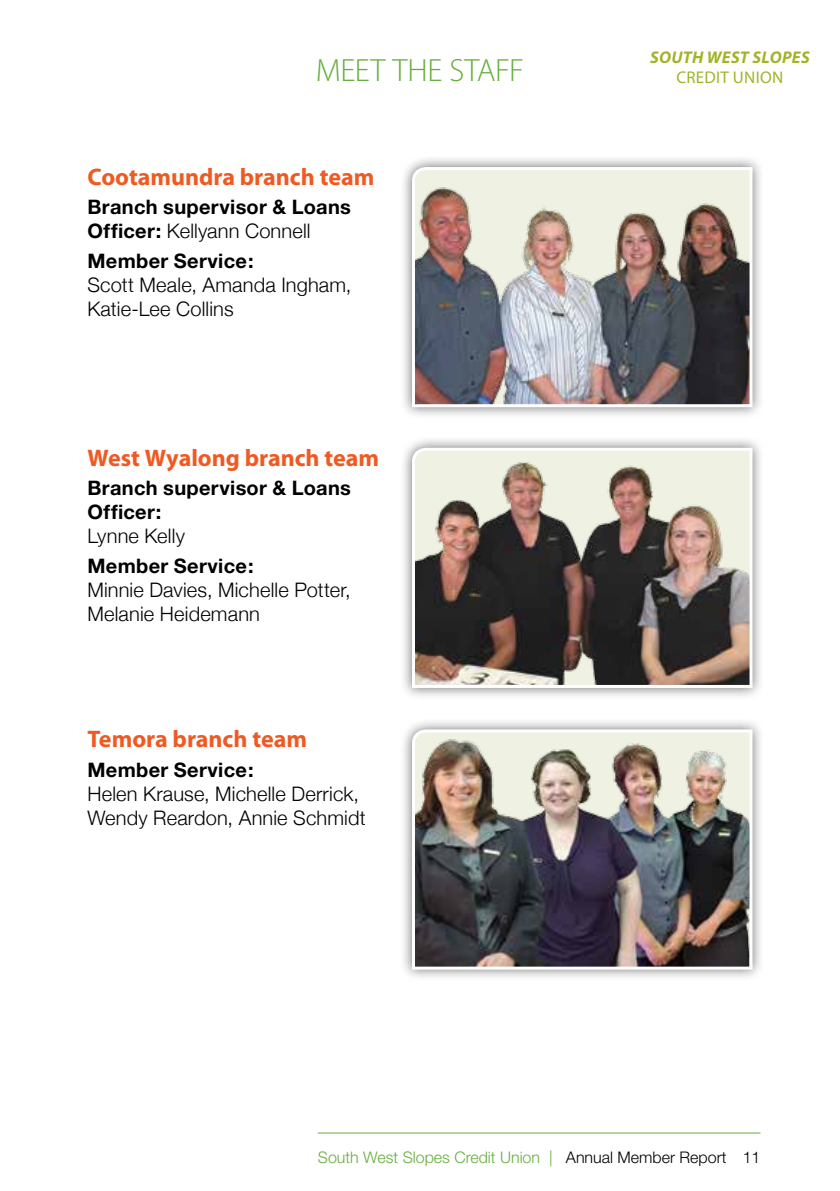
<style>
.page{position:relative;width:840px;height:1191px;background:#fff}
.page>*{position:absolute;margin:0;border:0;box-sizing:border-box;transform-origin:0 0}
.t1{font:300 32.2px "Myriad Pro";letter-spacing:-.015em;color:#66ae3d}
.t2{font:700 24px "Myriad Pro";color:#f05a22}
.t3{font:300 20px/24px "Helvetica Neue";letter-spacing:.01em;color:#000}
.t4{font:700 20px/24px "Helvetica Neue CE";letter-spacing:.015em;color:#000}
.t5{font:italic 700 17px "Myriad Pro";letter-spacing:.02em;color:#a1b427}
.t6{font:17px "Myriad Pro";letter-spacing:.02em;color:#a1b427}
.t7{font:300 16px "Helvetica Neue CE";color:#66ae3d}
.s1{font-family:"Helvetica Neue CE";font-weight:700}
.s2{color:#000}
</style>
<div class="page">
<hr style="left:317px;top:1132px;width:443px;height:1px;background:#66ae3d">
<div style="left:400px;top:155px;width:364px;height:264px;background:#000;opacity:.55"></div>
<img style="left:410px;top:165px;width:343px;height:244px">
<div style="left:400px;top:436px;width:364px;height:264px;background:#000;opacity:.55"></div>
<img style="left:410px;top:446px;width:343px;height:243px">
<div style="left:400px;top:717px;width:364px;height:264px;background:#000;opacity:.55"></div>
<img style="left:410px;top:728px;width:343px;height:243px">
<h1 class="t1" style="left:316px;top:51px;width:209px">MEET THE STAFF</h1>
<p class="t2" style="left:87px;top:161px;width:288px">Cootamundra branch team</p>
<p class="t4" style="left:87px;top:196px;width:265px">Branch supervisor &amp; Loans</p>
<p class="t3" style="left:87px;top:218px;width:224px"><span class="s1">Officer:</span> Kellyann Connell</p>
<p class="t4" style="left:87px;top:249px;width:167px">Member Service:</p>
<p class="t3" style="left:87px;top:271px;width:265px">Scott Meale, Amanda Ingham,<br>Katie-Lee Collins</p>
<p class="t2" style="left:87px;top:442px;width:293px">West Wyalong branch team</p>
<p class="t4" style="left:87px;top:476px;width:265px">Branch supervisor &amp; Loans<br>Officer:</p>
<p class="t3" style="left:87px;top:522px;width:99px">Lynne Kelly</p>
<p class="t4" style="left:87px;top:554px;width:167px">Member Service:</p>
<p class="t3" style="left:87px;top:576px;width:265px">Minnie Davies, Michelle Potter,<br>Melanie Heidemann</p>
<p class="t2" style="left:87px;top:723px;width:221px">Temora branch team</p>
<p class="t4" style="left:87px;top:758px;width:167px">Member Service:</p>
<p class="t3" style="left:87px;top:780px;width:279px">Helen Krause, Michelle Derrick,<br>Wendy Reardon, Annie Schmidt</p>
<p class="t5" style="left:649px;top:46px;width:161px">SOUTH WEST SLOPES</p>
<p class="t6" style="left:676px;top:67px;width:108px">CREDIT UNION</p>
<p class="t7" style="left:318px;top:1147px;width:444px">South West Slopes Credit Union | <span class="s2">Annual Member Report 11</span></p>
</div>
